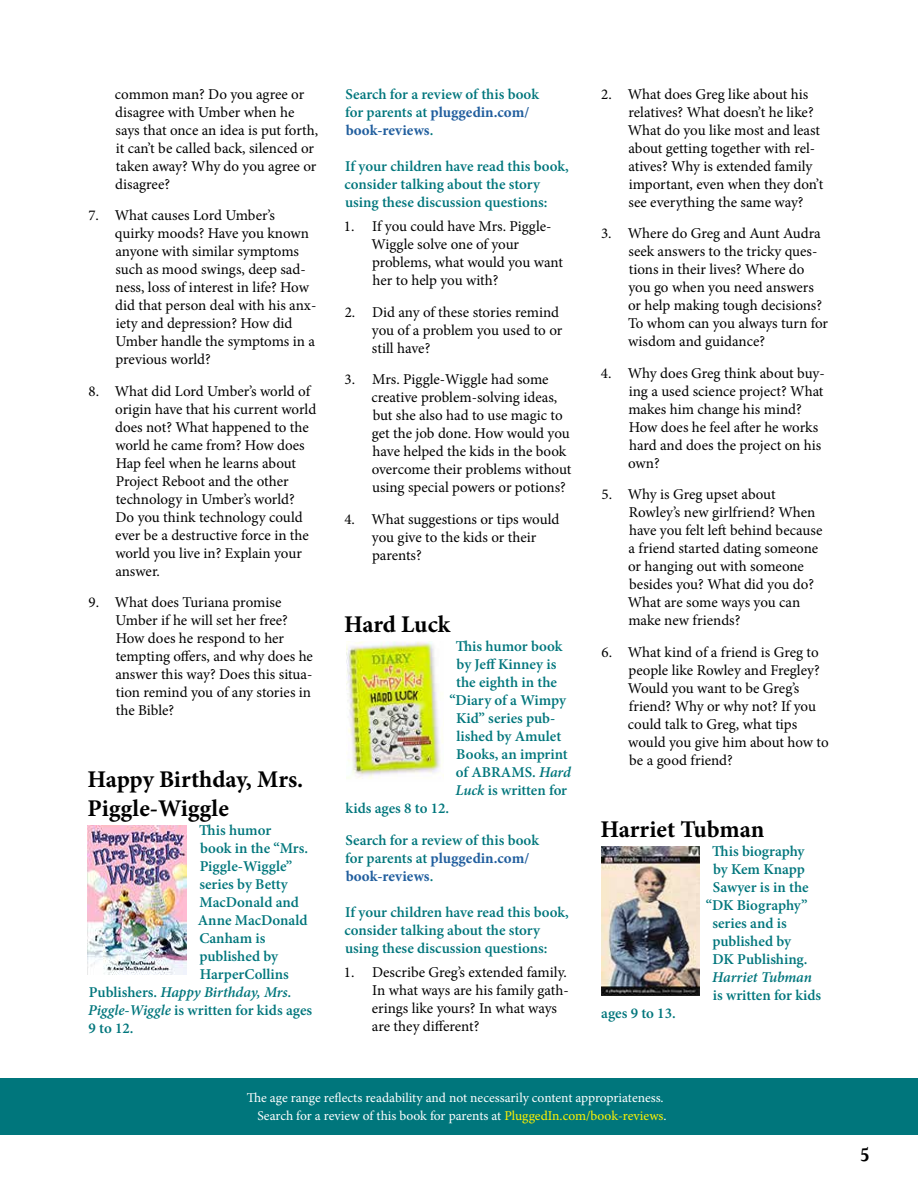
<style>
.page{position:relative;width:918px;height:1188px;background:#fff}
.page>*{position:absolute;margin:0;border:0;box-sizing:border-box;transform-origin:0 0}
.t1{font:700 24px/28.8px "Minion Pro";color:#000}
.t2{font:700 20.25px "Atma Serif OT";color:#000}
.t3{font:15px/18px "Minion Pro";letter-spacing:-.005em;color:#000}
.t4{font:600 15px/18px "Minion Pro";color:#00767c}
.t5{font:italic 600 15px "Minion Pro";letter-spacing:-.01em;color:#00767c}
.t6{font:700 15px/18px "Minion Pro";color:#215e9e}
.t7{font:13.5px/18.3px "Minion Pro";letter-spacing:-.005em;color:#fff;text-align:right}
.s1{font-style:normal}
.s2{font-style:italic}
.s3{font-weight:700;color:#215e9e}
.s4{font-weight:600;color:#00767c}
.s5{color:#fff200}
</style>
<div class="page">
<div style="left:0;top:1078px;width:918px;height:56px;background:#00767c"></div>
<img style="left:88px;top:826px;width:99px;height:149px">
<img style="left:346px;top:642px;width:97px;height:137px">
<img style="left:602px;top:846px;width:97px;height:149px">
<p class="t3" style="left:115px;top:85px;width:205px">common man? Do you agree or disagree with Umber when he says that once an idea is put forth, it can’t be called back, silenced or taken away? Why do you agree or disagree?</p>
<p class="t3" style="left:115px;top:206px;width:203px;text-indent:-27px">7. What causes Lord Umber’s quirky moods? Have you known anyone with similar symptoms such as mood swings, deep sad&shy;ness, loss of interest in life? How did that person deal with his anx&shy;iety and depression? How did<br>Umber handle the symptoms in a previous world?</p>
<p class="t3" style="left:115px;top:382px;width:203px;text-indent:-27px">8. What did Lord Umber’s world of origin have that his current world does not? What happened to the world he came from? How does<br>Hap feel when he learns about<br>Project Reboot and the other technology in Umber’s world?<br>Do you think technology could ever be a destructive force in the world you live in? Explain your answer.</p>
<p class="t3" style="left:115px;top:593px;width:199px;text-indent:-27px">9. What does Turiana promise<br>Umber if he will set her free?<br>How does he respond to her tempting offers, and why does he answer this way? Does this situa&shy;tion remind you of any stories in the Bible?</p>
<h1 class="t1" style="left:88px;top:765px;width:217px">Happy Birthday, Mrs.<br>Piggle-Wiggle</h1>
<p class="t4" style="left:199px;top:821px;width:73px">This humor</p>
<p class="t4" style="left:200px;top:839px;width:110px">book in the “Mrs.</p>
<p class="t4" style="left:200px;top:857px;width:94px">Piggle-Wiggle”</p>
<p class="t4" style="left:199px;top:875px;width:90px">series by Betty</p>
<p class="t4" style="left:200px;top:893px;width:101px">MacDonald and</p>
<p class="t4" style="left:198px;top:911px;width:111px">Anne MacDonald</p>
<p class="t4" style="left:199px;top:929px;width:68px">Canham is</p>
<p class="t4" style="left:199px;top:947px;width:80px">published by</p>
<p class="t4" style="left:200px;top:965px;width:91px">HarperCollins</p>
<p class="t5" style="left:89px;top:982px;width:204px"><span class="s1">Publishers.</span> Happy Birthday, Mrs.</p>
<p class="t4" style="left:88px;top:1001px;width:226px"><span class="s2">Piggle-Wiggle</span> is written for kids ages</p>
<p class="t4" style="left:89px;top:1019px;width:47px">9 to 12.</p>
<p class="t4" style="left:345px;top:85px;width:195px">Search for a review of this book for parents at <span class="s3">pluggedin.com/ book-reviews</span>.</p>
<p class="t4" style="left:344px;top:157px;width:226px">If your children have read this book, consider talking about the story using these discussion questions:</p>
<p class="t3" style="left:371px;top:218px;width:193px;text-indent:-28px">1. If you could have Mrs. Piggle-<br>Wiggle solve one of your problems, what would you want her to help you with?</p>
<p class="t3" style="left:372px;top:303px;width:192px;text-indent:-27px">2. Did any of these stories remind you of a problem you used to or still have?</p>
<p class="t3" style="left:371px;top:371px;width:202px;text-indent:-27px">3. Mrs. Piggle-Wiggle had some creative problem-solving ideas, but she also had to use magic to get the job done. How would you have helped the kids in the book overcome their problems without using special powers or potions?</p>
<p class="t3" style="left:372px;top:510px;width:189px;text-indent:-28px">4. What suggestions or tips would you give to the kids or their parents?</p>
<h1 class="t1" style="left:344px;top:610px;width:108px">Hard Luck</h1>
<p class="t4" style="left:449px;top:637px;width:123px;text-align:center">This humor book by Jeff Kinney is the eighth in the “Diary of a Wimpy<br>Kid” series pub&shy;lished by Amulet<br>Books, an imprint of ABRAMS. <span class="s2">Hard<br>Luck</span> is written for</p>
<p class="t4" style="left:346px;top:793px;width:195px;line-height:31.5px">kids ages 8 to 12.<br>Search for a review of this book</p>
<p class="t6" style="left:345px;top:849px;width:186px"><span class="s4">for parents at</span> pluggedin.com/ book-reviews<span class="s4">.</span></p>
<p class="t4" style="left:344px;top:903px;width:226px">If your children have read this book, consider talking about the story using these discussion questions:</p>
<p class="t3" style="left:372px;top:964px;width:199px;text-indent:-28px">1. Describe Greg’s extended family.<br>In what ways are his family gath&shy;erings like yours? In what ways are they different?</p>
<p class="t3" style="left:628px;top:85px;width:197px;text-indent:-27px">2. What does Greg like about his relatives? What doesn’t he like?<br>What do you like most and least about getting together with rel&shy;atives? Why is extended family important, even when they don’t see everything the same way?</p>
<p class="t3" style="left:628px;top:224px;width:202px;text-indent:-27px">3. Where do Greg and Aunt Audra seek answers to the tricky ques&shy;tions in their lives? Where do you go when you need answers or help making tough decisions?<br>To whom can you always turn for wisdom and guidance?</p>
<p class="t3" style="left:628px;top:364px;width:198px;text-indent:-27px">4. Why does Greg think about buy&shy;ing a used science project? What makes him change his mind?<br>How does he feel after he works hard and does the project on his own?</p>
<p class="t3" style="left:628px;top:485px;width:196px;text-indent:-26px">5. Why is Greg upset about<br>Rowley’s new girlfriend? When have you felt left behind because a friend started dating someone or hanging out with someone besides you? What did you do?<br>What are some ways you can make new friends?</p>
<p class="t3" style="left:628px;top:643px;width:202px;text-indent:-26px">6. What kind of a friend is Greg to people like Rowley and Fregley?<br>Would you want to be Greg’s friend? Why or why not? If you could talk to Greg, what tips would you give him about how to be a good friend?</p>
<h1 class="t1" style="left:601px;top:814px;width:165px">Harriet Tubman</h1>
<p class="t4" style="left:712px;top:842px;width:94px">This biography</p>
<p class="t4" style="left:713px;top:860px;width:93px">by Kem Knapp</p>
<p class="t4" style="left:713px;top:878px;width:97px">Sawyer is in the</p>
<p class="t4" style="left:706px;top:896px;width:103px">“DK Biography”</p>
<p class="t4" style="left:712px;top:914px;width:76px">series and is</p>
<p class="t4" style="left:712px;top:932px;width:80px">published by</p>
<p class="t4" style="left:712px;top:950px;width:97px">DK Publishing.</p>
<p class="t5" style="left:712px;top:967px;width:101px">Harriet Tubman</p>
<p class="t4" style="left:713px;top:986px;width:110px">is written for kids</p>
<p class="t4" style="left:601px;top:1004px;width:76px">ages 9 to 13.</p>
<p class="t7" style="left:247px;top:1088px;width:420px">The age range reflects readability and not necessarily content appropriateness.<br>Search for a review of this book for parents at <span class="s5">PluggedIn.com/book-reviews</span>.</p>
<h2 class="t2" style="left:860px;top:1142px;width:12px">5</h2>
</div>
